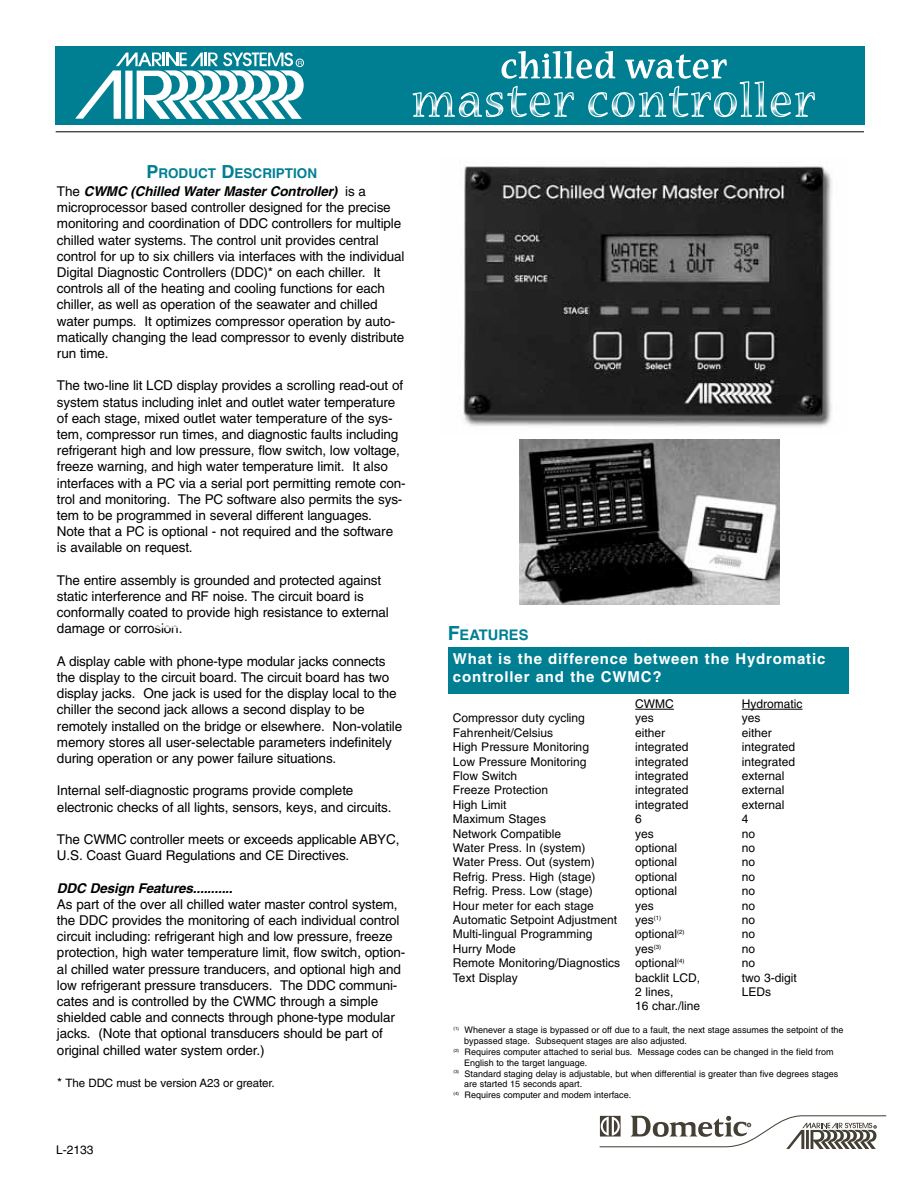
<style>
.page{position:relative;width:918px;height:1188px;background:#fff}
.page>*{position:absolute;margin:0;border:0;box-sizing:border-box;transform-origin:0 0}
.t1{font:700 15px/18px "Helvetica";letter-spacing:.055em;color:#fff}
.t2{font:700 14.7px "Helvetica";color:#007f93}
.t3{font:13.5px/16.2px "Helvetica";letter-spacing:-.01em;color:#000}
.t4{font:italic 700 13.5px/18.3px "Helvetica";letter-spacing:-.01em;color:#000}
.t5{font:12px "Helvetica";color:#000}
.t6{font:11.55px "Helvetica";letter-spacing:-.01em;color:#000}
.t7{font:9px "Helvetica";color:#000}
.s1{font-style:normal;font-size:18px;color:#007f93}
.s2{font-style:normal;color:#007f93}
.s3{font-weight:400;font-style:normal}
.s4{font-size:12.75px}
.s5{font-size:19.5px}
</style>
<div class="page">
<div style="left:56px;top:46px;width:810px;height:79px;background:#007f93"></div>
<div style="left:448px;top:647px;width:401px;height:46px;background:#007f93"></div>
<img style="left:463px;top:166px;width:369px;height:261px">
<svg style="left:412px;top:51px;width:404px;height:82px"></svg>
<hr style="left:635px;top:709px;width:39px;height:1px;background:#000">
<hr style="left:742px;top:709px;width:61px;height:1px;background:#000">
<img style="left:519px;top:440px;width:260px;height:164px">
<hr style="left:56px;top:131px;width:808px;height:1px;background:#000">
<svg style="left:75px;top:52px;width:229px;height:67px"></svg>
<div style="left:296px;top:59px;width:8px;height:8px;border:1px solid #fff;border-radius:50%"></div>
<svg style="left:599px;top:1115px;width:288px;height:34px"></svg>
<p class="t4" style="left:57px;top:165px;width:311px;text-indent:89px"><span class="s1">P</span><span class="s2">RODUCT</span> <span class="s1">D</span><span class="s2">ESCRIPTION<br></span><span class="s3">The</span> CWMC (Chilled Water Master Controller) <span class="s3">is a</span></p>
<p class="t3" style="left:57px;top:201px;width:349px">microprocessor based controller designed for the precise monitoring and coordination of DDC controllers for multiple chilled water systems. The control unit provides central control for up to six chillers via interfaces with the individual Digital Diagnostic Controllers (DDC)* on each chiller. It controls all of the heating and cooling functions for each chiller, as well as operation of the seawater and chilled water pumps. It optimizes compressor operation by auto&shy;matically changing the lead compressor to evenly distribute run time.</p>
<p class="t3" style="left:57px;top:379px;width:350px">The two-line lit LCD display provides a scrolling read-out of system status including inlet and outlet water temperature of each stage, mixed outlet water temperature of the sys&shy;tem, compressor run times, and diagnostic faults including refrigerant high and low pressure, flow switch, low voltage, freeze warning, and high water temperature limit. It also interfaces with a PC via a serial port permitting remote con&shy;trol and monitoring. The PC software also permits the sys&shy;tem to be programmed in several different languages.<br>Note that a PC is optional - not required and the software is available on request.</p>
<p class="t3" style="left:57px;top:573px;width:333px">The entire assembly is grounded and protected against static interference and RF noise. The circuit board is conformally coated to provide high resistance to external damage or corrosion.</p>
<p class="t3" style="left:57px;top:654px;width:347px">A display cable with phone-type modular jacks connects the display to the circuit board. The circuit board has two display jacks. One jack is used for the display local to the chiller the second jack allows a second display to be remotely installed on the bridge or elsewhere. Non-volatile memory stores all user-selectable parameters indefinitely during operation or any power failure situations.</p>
<p class="t3" style="left:57px;top:784px;width:336px">Internal self-diagnostic programs provide complete electronic checks of all lights, sensors, keys, and circuits.</p>
<p class="t3" style="left:57px;top:833px;width:344px">The CWMC controller meets or exceeds applicable ABYC,<br>U.S. Coast Guard Regulations and CE Directives.</p>
<p class="t4" style="left:57px;top:880px;width:177px">DDC Design Features...........</p>
<p class="t3" style="left:57px;top:897px;width:350px">As part of the over all chilled water master control system, the DDC provides the monitoring of each individual control circuit including: refrigerant high and low pressure, freeze protection, high water temperature limit, flow switch, option&shy;al chilled water pressure tranducers, and optional high and low refrigerant pressure transducers. The DDC communi&shy;cates and is controlled by the CWMC through a simple shielded cable and connects through phone-type modular jacks. (Note that optional transducers should be part of original chilled water system order.)</p>
<p class="t6" style="left:57px;top:1078px;width:219px"><span class="s4">*</span> The DDC must be version A23 or greater.</p>
<p class="t5" style="left:56px;top:1145px;width:39px">L-2133</p>
<p class="t2" style="left:448px;top:630px;width:82px"><span class="s5">F</span>EATURES</p>
<p class="t1" style="left:453px;top:651px;width:374px">What is the difference between the Hydromatic controller and the CWMC?</p>
<p class="t5" style="left:635px;top:699px;width:40px">CWMC</p>
<p class="t5" style="left:742px;top:699px;width:62px">Hydromatic</p>
<p class="t5" style="left:453px;top:714px;width:134px">Compressor duty cycling</p>
<p class="t5" style="left:635px;top:714px;width:20px">yes</p>
<p class="t5" style="left:742px;top:714px;width:20px">yes</p>
<p class="t5" style="left:453px;top:728px;width:102px">Fahrenheit/Celsius</p>
<p class="t5" style="left:635px;top:728px;width:32px">either</p>
<p class="t5" style="left:742px;top:728px;width:32px">either</p>
<p class="t5" style="left:453px;top:743px;width:138px">High Pressure Monitoring</p>
<p class="t5" style="left:635px;top:743px;width:55px">integrated</p>
<p class="t5" style="left:742px;top:743px;width:55px">integrated</p>
<p class="t5" style="left:453px;top:757px;width:135px">Low Pressure Monitoring</p>
<p class="t5" style="left:635px;top:757px;width:55px">integrated</p>
<p class="t5" style="left:742px;top:757px;width:55px">integrated</p>
<p class="t5" style="left:453px;top:771px;width:66px">Flow Switch</p>
<p class="t5" style="left:635px;top:771px;width:55px">integrated</p>
<p class="t5" style="left:742px;top:771px;width:44px">external</p>
<p class="t5" style="left:453px;top:786px;width:97px">Freeze Protection</p>
<p class="t5" style="left:635px;top:786px;width:55px">integrated</p>
<p class="t5" style="left:742px;top:786px;width:44px">external</p>
<p class="t5" style="left:453px;top:800px;width:55px">High Limit</p>
<p class="t5" style="left:635px;top:800px;width:55px">integrated</p>
<p class="t5" style="left:742px;top:800px;width:44px">external</p>
<p class="t5" style="left:453px;top:815px;width:95px">Maximum Stages</p>
<p class="t5" style="left:635px;top:815px;width:8px">6</p>
<p class="t5" style="left:742px;top:815px;width:8px">4</p>
<p class="t5" style="left:453px;top:829px;width:110px">Network Compatible</p>
<p class="t5" style="left:635px;top:829px;width:20px">yes</p>
<p class="t5" style="left:742px;top:829px;width:15px">no</p>
<p class="t5" style="left:453px;top:843px;width:134px">Water Press. In (system)</p>
<p class="t5" style="left:635px;top:843px;width:44px">optional</p>
<p class="t5" style="left:742px;top:843px;width:15px">no</p>
<p class="t5" style="left:453px;top:858px;width:143px">Water Press. Out (system)</p>
<p class="t5" style="left:635px;top:858px;width:44px">optional</p>
<p class="t5" style="left:742px;top:858px;width:15px">no</p>
<p class="t5" style="left:453px;top:872px;width:144px">Refrig. Press. High (stage)</p>
<p class="t5" style="left:635px;top:872px;width:44px">optional</p>
<p class="t5" style="left:742px;top:872px;width:15px">no</p>
<p class="t5" style="left:453px;top:887px;width:141px">Refrig. Press. Low (stage)</p>
<p class="t5" style="left:635px;top:887px;width:44px">optional</p>
<p class="t5" style="left:742px;top:887px;width:15px">no</p>
<p class="t5" style="left:453px;top:901px;width:142px">Hour meter for each stage</p>
<p class="t5" style="left:635px;top:901px;width:20px">yes</p>
<p class="t5" style="left:742px;top:901px;width:15px">no</p>
<p class="t5" style="left:453px;top:915px;width:166px">Automatic Setpoint Adjustment</p>
<p class="t5" style="left:635px;top:915px;width:27px">yes<sup>(1)</sup></p>
<p class="t5" style="left:742px;top:915px;width:15px">no</p>
<p class="t5" style="left:453px;top:930px;width:141px">Multi-lingual Programming</p>
<p class="t5" style="left:635px;top:930px;width:51px">optional<sup>(2)</sup></p>
<p class="t5" style="left:742px;top:930px;width:15px">no</p>
<p class="t5" style="left:453px;top:944px;width:64px">Hurry Mode</p>
<p class="t5" style="left:635px;top:944px;width:27px">yes<sup>(3)</sup></p>
<p class="t5" style="left:742px;top:944px;width:15px">no</p>
<p class="t5" style="left:453px;top:959px;width:169px">Remote Monitoring/Diagnostics</p>
<p class="t5" style="left:635px;top:959px;width:51px">optional<sup>(4)</sup></p>
<p class="t5" style="left:742px;top:959px;width:15px">no</p>
<p class="t5" style="left:453px;top:973px;width:67px">Text Display</p>
<p class="t5" style="left:635px;top:973px;width:67px">backlit LCD,</p>
<p class="t5" style="left:742px;top:973px;width:57px">two 3-digit</p>
<p class="t5" style="left:635px;top:987px;width:40px">2 lines,</p>
<p class="t5" style="left:742px;top:987px;width:31px">LEDs</p>
<p class="t5" style="left:635px;top:1002px;width:67px">16 char./line</p>
<p class="t7" style="left:454px;top:1027px;width:391px"><sup>(1)</sup> Whenever a stage is bypassed or off due to a fault, the next stage assumes the setpoint of the</p>
<p class="t7" style="left:464px;top:1038px;width:224px">bypassed stage. Subsequent stages are also adjusted.</p>
<p class="t7" style="left:454px;top:1049px;width:381px"><sup>(2)</sup> Requires computer attached to serial bus. Message codes can be changed in the field from</p>
<p class="t7" style="left:464px;top:1059px;width:125px">English to the target language.</p>
<p class="t7" style="left:454px;top:1070px;width:386px"><sup>(3)</sup> Standard staging delay is adjustable, but when differential is greater than five degrees stages</p>
<p class="t7" style="left:464px;top:1081px;width:120px">are started 15 seconds apart.</p>
<p class="t7" style="left:454px;top:1092px;width:179px"><sup>(4)</sup> Requires computer and modem interface.</p>
</div>
